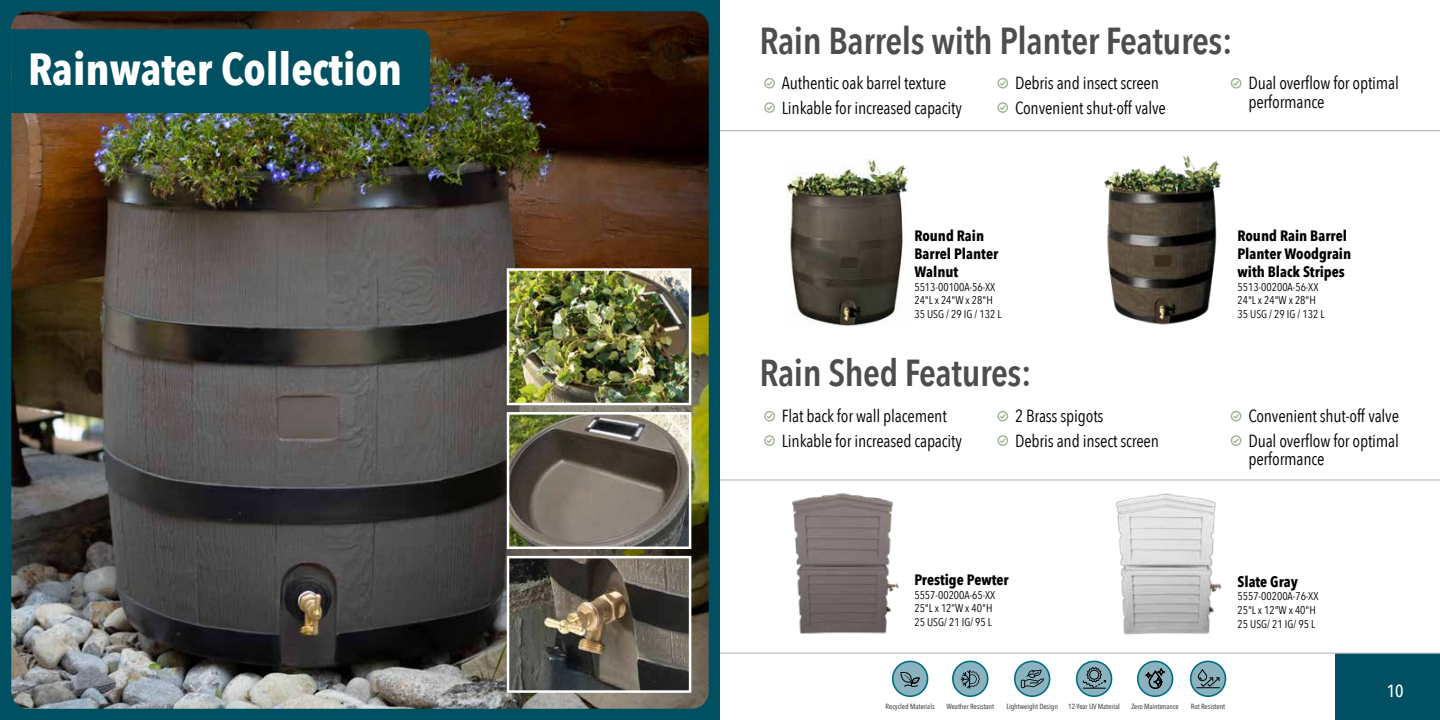
<style>
.page{position:relative;width:1440px;height:720px;background:#fff}
.page>*{position:absolute;margin:0;border:0;box-sizing:border-box;transform-origin:0 0}
.t1{font:55px "Pictypo Two";color:#9fb095}
.t2{font:700 45px "Avenir Next Condensed";color:#fff}
.t3{font:600 37.5px "Avenir Next Condensed";letter-spacing:-.01em;color:#4d4d4f}
.t4{font:17.5px/18.8px "Avenir Next Condensed";letter-spacing:-.01em;color:#000}
.t5{font:500 17.5px "Avenir Next Condensed";color:#fff}
.t6{font:700 15px/18px "Avenir Next Condensed";color:#000}
.t7{font:11.25px/13.8px "Avenir Next Condensed";color:#000}
.t8{font:500 7.5px "Avenir Next Condensed";letter-spacing:-.01em;color:#4d4d4f}
</style>
<div class="page">
<div style="left:1336px;top:653px;width:104px;height:67px;background:#005062"></div>
<hr style="left:720px;top:652px;width:720px;height:2px;background:#bcbec0">
<svg style="left:1015px;top:661px;width:35px;height:35px"></svg>
<svg style="left:1018px;top:664px;width:29px;height:29px"></svg>
<svg style="left:1021px;top:670px;width:23px;height:18px"></svg>
<div style="left:1014px;top:661px;width:36px;height:36px;border:2px solid #006e81;border-radius:50%"></div>
<div style="left:1138px;top:661px;width:35px;height:35px;background:#328a99;border-radius:50%"></div>
<svg style="left:1139px;top:663px;width:32px;height:32px"></svg>
<svg style="left:1145px;top:665px;width:20px;height:24px"></svg>
<div style="left:1137px;top:661px;width:36px;height:36px;border:2px solid #006e81;border-radius:50%"></div>
<svg style="left:1077px;top:661px;width:35px;height:35px"></svg>
<svg style="left:1080px;top:664px;width:29px;height:29px"></svg>
<svg style="left:1082px;top:667px;width:24px;height:22px"></svg>
<div style="left:1076px;top:661px;width:36px;height:36px;border:2px solid #006e81;border-radius:50%"></div>
<svg style="left:1191px;top:661px;width:35px;height:35px"></svg>
<svg style="left:1194px;top:664px;width:28px;height:29px"></svg>
<svg style="left:1196px;top:665px;width:24px;height:28px"></svg>
<div style="left:1190px;top:661px;width:36px;height:36px;border:2px solid #006e81;border-radius:50%"></div>
<svg style="left:893px;top:661px;width:35px;height:35px"></svg>
<div style="left:898px;top:667px;width:26px;height:25px;background:#8ab2bf"></div>
<svg style="left:900px;top:671px;width:20px;height:16px"></svg>
<div style="left:892px;top:661px;width:36px;height:36px;border:2px solid #006e81;border-radius:50%"></div>
<svg style="left:953px;top:661px;width:35px;height:35px"></svg>
<div style="left:957px;top:665px;width:27px;height:27px;background:#8ab2bf"></div>
<svg style="left:961px;top:670px;width:19px;height:19px"></svg>
<div style="left:952px;top:661px;width:36px;height:36px;border:2px solid #006e81;border-radius:50%"></div>
<div style="left:0;top:0;width:720px;height:720px;background:#005062"></div>
<img style="left:11px;top:11px;width:698px;height:698px">
<svg style="left:11px;top:29px;width:419px;height:84px"></svg>
<hr style="left:720px;top:130px;width:720px;height:1px;background:#bcbec0">
<hr style="left:720px;top:479px;width:720px;height:2px;background:#bcbec0">
<img style="left:792px;top:493px;width:107px;height:141px">
<img style="left:1116px;top:493px;width:106px;height:142px">
<img style="left:1104px;top:156px;width:116px;height:169px">
<img style="left:787px;top:160px;width:121px;height:165px">
<img style="left:510px;top:271px;width:178px;height:131px">
<div style="left:507px;top:268px;width:184px;height:137px;border:2px solid #fff"></div>
<img style="left:510px;top:559px;width:178px;height:131px">
<div style="left:507px;top:556px;width:184px;height:137px;border:2px solid #fff"></div>
<img style="left:510px;top:415px;width:178px;height:131px">
<div style="left:507px;top:412px;width:184px;height:137px;border:2px solid #fff"></div>
<h2 class="t2" style="left:28px;top:42px;width:375px">Rainwater Collection</h2>
<h3 class="t3" style="left:759px;top:9px;width:475px">Rain Barrels with Planter Features:</h3>
<h1 class="t1" style="left:759px;top:41px;width:22px">3</h1>
<p class="t4" style="left:782px;top:73px;width:166px">Authentic oak barrel texture</p>
<h1 class="t1" style="left:759px;top:65px;width:22px">3</h1>
<p class="t4" style="left:782px;top:97px;width:182px">Linkable for increased capacity</p>
<h1 class="t1" style="left:993px;top:41px;width:22px">3</h1>
<p class="t4" style="left:1015px;top:73px;width:145px">Debris and insect screen</p>
<h1 class="t1" style="left:993px;top:65px;width:22px">3</h1>
<p class="t4" style="left:1015px;top:97px;width:152px">Convenient shut-off valve</p>
<p class="t6" style="left:914px;top:227px;width:85px">Round Rain<br>Barrel Planter<br>Walnut</p>
<p class="t7" style="left:914px;top:279px;width:89px">5513-00100A-56-XX<br>24"L x 24"W x 28"H<br>35 USG / 29 IG / 132 L</p>
<h3 class="t3" style="left:759px;top:340px;width:274px">Rain Shed Features:</h3>
<h1 class="t1" style="left:759px;top:374px;width:22px">3</h1>
<p class="t4" style="left:782px;top:406px;width:166px">Flat back for wall placement</p>
<h1 class="t1" style="left:759px;top:398px;width:22px">3</h1>
<p class="t4" style="left:782px;top:430px;width:182px">Linkable for increased capacity</p>
<h1 class="t1" style="left:993px;top:374px;width:22px">3</h1>
<p class="t4" style="left:1015px;top:406px;width:90px">2 Brass spigots</p>
<h1 class="t1" style="left:993px;top:398px;width:22px">3</h1>
<p class="t4" style="left:1015px;top:430px;width:145px">Debris and insect screen</p>
<p class="t6" style="left:914px;top:571px;width:96px">Prestige Pewter</p>
<p class="t7" style="left:914px;top:587px;width:82px">5557-00200A-65-XX<br>25"L x 12”W x 40"H<br>25 USG/ 21 IG/ 95 L</p>
<h1 class="t1" style="left:1226px;top:41px;width:22px">3</h1>
<p class="t4" style="left:1248px;top:73px;width:152px">Dual overflow for optimal performance</p>
<p class="t6" style="left:1237px;top:227px;width:115px">Round Rain Barrel<br>Planter Woodgrain with Black Stripes</p>
<p class="t7" style="left:1237px;top:279px;width:89px">5513-00200A-56-XX<br>24"L x 24"W x 28"H<br>35 USG / 29 IG / 132 L</p>
<h1 class="t1" style="left:1226px;top:374px;width:22px">3</h1>
<p class="t4" style="left:1248px;top:406px;width:152px">Convenient shut-off valve</p>
<h1 class="t1" style="left:1226px;top:398px;width:22px">3</h1>
<p class="t4" style="left:1248px;top:430px;width:152px">Dual overflow for optimal performance</p>
<p class="t6" style="left:1238px;top:572px;width:62px">Slate Gray</p>
<p class="t7" style="left:1238px;top:589px;width:82px">5557-00200A-76-XX<br>25"L x 12"W x 40"H<br>25 USG/ 21 IG/ 95 L</p>
<p class="t5" style="left:1387px;top:681px;width:18px">10</p>
<p class="t8" style="left:886px;top:702px;width:51px">Recycled Materials</p>
<p class="t8" style="left:946px;top:702px;width:49px">Weather Resistant</p>
<p class="t8" style="left:1006px;top:702px;width:53px">Lightweight Design</p>
<p class="t8" style="left:1068px;top:702px;width:53px">12-Year UV Material</p>
<p class="t8" style="left:1131px;top:702px;width:49px">Zero Maintenance</p>
<p class="t8" style="left:1191px;top:702px;width:36px">Rot Resistent</p>
</div>
